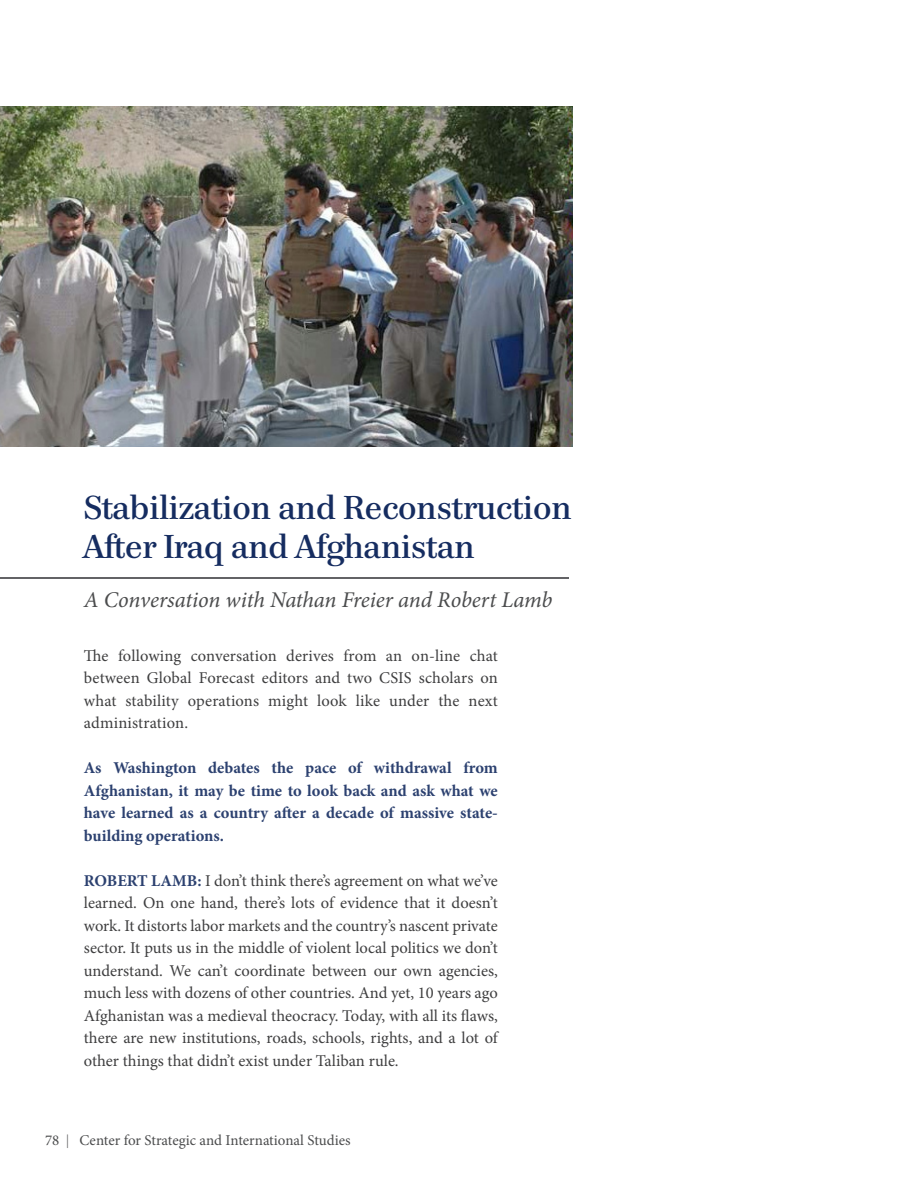
<style>
.page{position:relative;width:918px;height:1188px;background:#fff}
.page>*{position:absolute;margin:0;border:0;box-sizing:border-box;transform-origin:0 0}
.t1{font:33px "Paperback 24";color:#152c60}
.t2{font:italic 22.5px "Minion Pro";letter-spacing:-.01em;color:#4b4c4d}
.t3{font:16.5px/22.5px "Minion Pro";letter-spacing:.005em;color:#3e3e3f;text-align:justify}
.t4{font:700 16.5px/22.5px "Minion Pro";color:#2c4170;text-align:justify}
.t5{font:15px "Minion Pro";color:#4b4c4d}
.s1{font-weight:700;color:#2c4170}
.s2{font-family:"Times New Roman"}
</style>
<div class="page">
<img style="left:0;top:106px;width:572px;height:340px">
<hr style="left:0;top:577px;width:568px;height:2px;background:#636366">
<p class="t1" style="left:84px;top:488px;width:489px">Stabilization and Reconstruction</p>
<p class="t1" style="left:84px;top:527px;width:392px">After Iraq and Afghanistan</p>
<p class="t2" style="left:84px;top:585px;width:470px">A Conversation with Nathan Freier and Robert Lamb</p>
<p class="t3" style="left:84px;top:644px;width:416px">The following conversation derives from an on-line chat between Global Forecast editors and two CSIS scholars on what stability operations might look like under the next administration.</p>
<p class="t4" style="left:84px;top:757px;width:416px">As Washington debates the pace of withdrawal from Afghanistan, it may be time to look back and ask what we have learned as a country after a decade of massive state&shy;building operations.</p>
<p class="t3" style="left:84px;top:869px;width:416px"><span class="s1">ROBERT LAMB:</span> I don’t think there’s agreement on what we’ve learned. On one hand, there’s lots of evidence that it doesn’t work. It distorts labor markets and the country’s nascent private sector. It puts us in the middle of violent local politics we don’t understand. We can’t coordinate between our own agencies, much less with dozens of other countries. And yet, 10 years ago Afghanistan was a medieval theocracy. Today, with all its flaws, there are new institutions, roads, schools, rights, and a lot of other things that didn’t exist under Taliban rule.</p>
<p class="t5" style="left:45px;top:1130px;width:307px">78 <span class="s2">|</span> Center for Strategic and International Studies</p>
</div>
